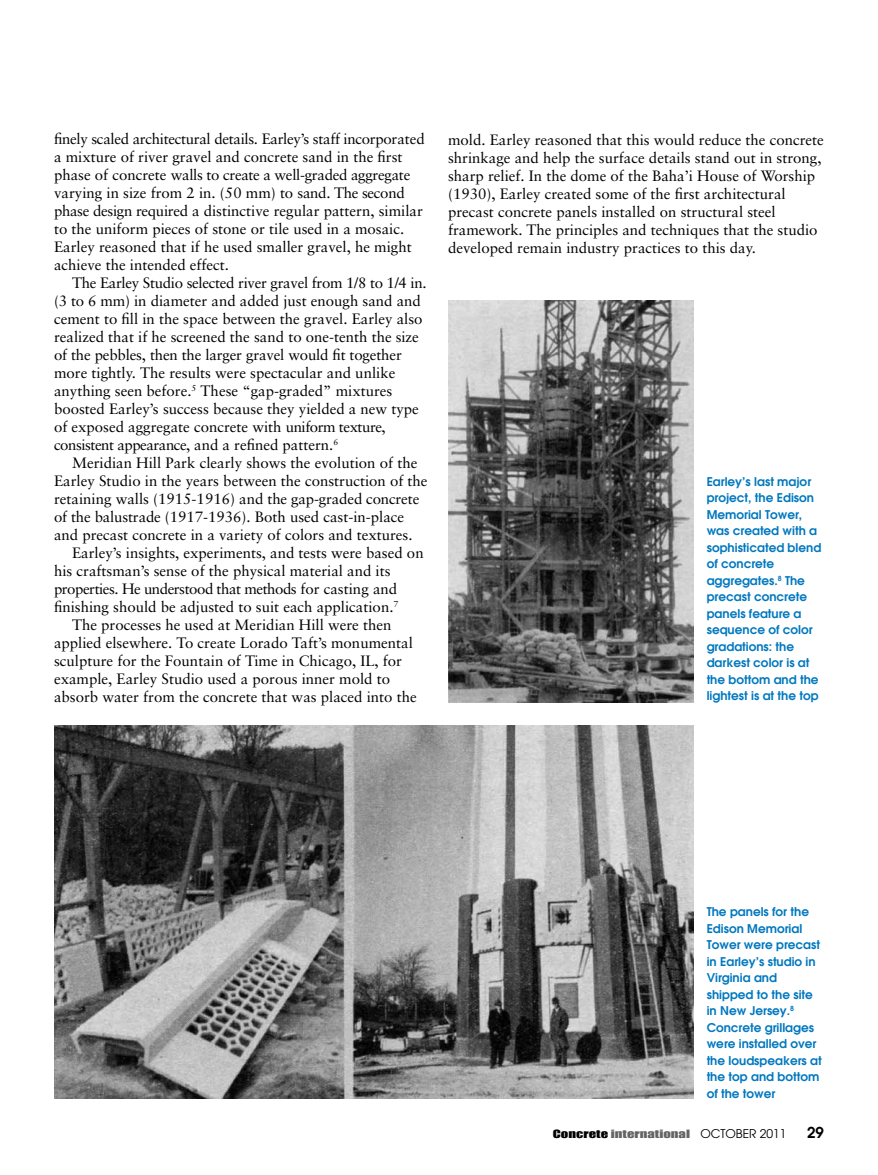
<style>
.page{position:relative;width:878px;height:1175px;background:#fff}
.page>*{position:absolute;margin:0;border:0;box-sizing:border-box;transform-origin:0 0}
.t1{font:15px/18px "Sabon";color:#000}
.t2{font:15px "Sabon";letter-spacing:-.03em;color:#000}
.t3{font:600 15px "Avant Garde";color:#000}
.t4{font:600 12px/16.5px "Avant Garde";color:#0078bf}
.t5{font:10.5px "Impact";color:#636466;scale:1.4 1}
.s1{color:#000}
.s2{font-family:"Avant Garde";font-size:12px;color:#000}
</style>
<div class="page">
<img style="left:448px;top:300px;width:245px;height:402px">
<img style="left:54px;top:725px;width:639px;height:373px">
<p class="t1" style="left:54px;top:129px;width:372px">finely scaled architectural details. Earley’s staff incorporated a mixture of river gravel and concrete sand in the first phase of concrete walls to create a well-graded aggregate varying in size from 2 in. (50 mm) to sand. The second phase design required a distinctive regular pattern, similar to the uniform pieces of stone or tile used in a mosaic.<br>Earley reasoned that if he used smaller gravel, he might achieve the intended effect.</p>
<p class="t1" style="left:54px;top:273px;width:374px;text-indent:18px">The Earley Studio selected river gravel from 1/8 to 1/4 in. (3 to 6 mm) in diameter and added just enough sand and cement to fill in the space between the gravel. Earley also realized that if he screened the sand to one-tenth the size of the pebbles, then the larger gravel would fit together more tightly. The results were spectacular and unlike anything seen before.<sup>5</sup> These “gap-graded” mixtures boosted Earley’s success because they yielded a new type of exposed aggregate concrete with uniform texture, consistent appearance, and a refined pattern.<sup>6</sup></p>
<p class="t1" style="left:72px;top:453px;width:347px">Meridian Hill Park clearly shows the evolution of the</p>
<p class="t1" style="left:54px;top:471px;width:375px">Earley Studio in the years between the construction of the</p>
<p class="t1" style="left:54px;top:489px;width:367px">retaining walls (1915-1916) and the gap-graded concrete</p>
<p class="t1" style="left:54px;top:507px;width:352px">of the balustrade (1917-1936). Both used cast-in-place</p>
<p class="t1" style="left:54px;top:525px;width:360px">and precast concrete in a variety of colors and textures.</p>
<p class="t1" style="left:72px;top:543px;width:353px">Earley’s insights, experiments, and tests were based on</p>
<p class="t1" style="left:54px;top:561px;width:338px">his craftsman’s sense of the physical material and its</p>
<p class="t2" style="left:54px;top:579px;width:344px">properties. He understood that methods for casting and</p>
<p class="t1" style="left:54px;top:597px;width:346px">finishing should be adjusted to suit each application.<sup>7</sup></p>
<p class="t1" style="left:72px;top:615px;width:321px">The processes he used at Meridian Hill were then</p>
<p class="t1" style="left:54px;top:633px;width:360px">applied elsewhere. To create Lorado Taft’s monumental</p>
<p class="t1" style="left:54px;top:651px;width:349px">sculpture for the Fountain of Time in Chicago, IL, for</p>
<p class="t1" style="left:54px;top:669px;width:337px">example, Earley Studio used a porous inner mold to</p>
<p class="t1" style="left:54px;top:687px;width:364px">absorb water from the concrete that was placed into the</p>
<p class="t1" style="left:448px;top:130px;width:377px">mold. Earley reasoned that this would reduce the concrete shrinkage and help the surface details stand out in strong, sharp relief. In the dome of the Baha’i House of Worship (1930), Earley created some of the first architectural precast concrete panels installed on structural steel framework. The principles and techniques that the studio developed remain industry practices to this day.</p>
<p class="t4" style="left:706px;top:473px;width:116px">Earley’s last major project, the Edison<br>Memorial Tower, was created with a sophisticated blend of concrete aggregates.<sup>8</sup> The precast concrete panels feature a sequence of color gradations: the darkest color is at the bottom and the lightest is at the top</p>
<p class="t4" style="left:706px;top:903px;width:116px">The panels for the<br>Edison Memorial<br>Tower were precast in Earley’s studio in<br>Virginia and shipped to the site in New Jersey.<sup>8<br></sup>Concrete grillages were installed over the loudspeakers at the top and bottom of the tower</p>
<p class="t5" style="left:553px;top:1125px;width:168px"><span class="s1">Concrete</span> international <span class="s2">OCTOBER 2011</span></p>
<p class="t3" style="left:807px;top:1122px;width:18px">29</p>
</div>
